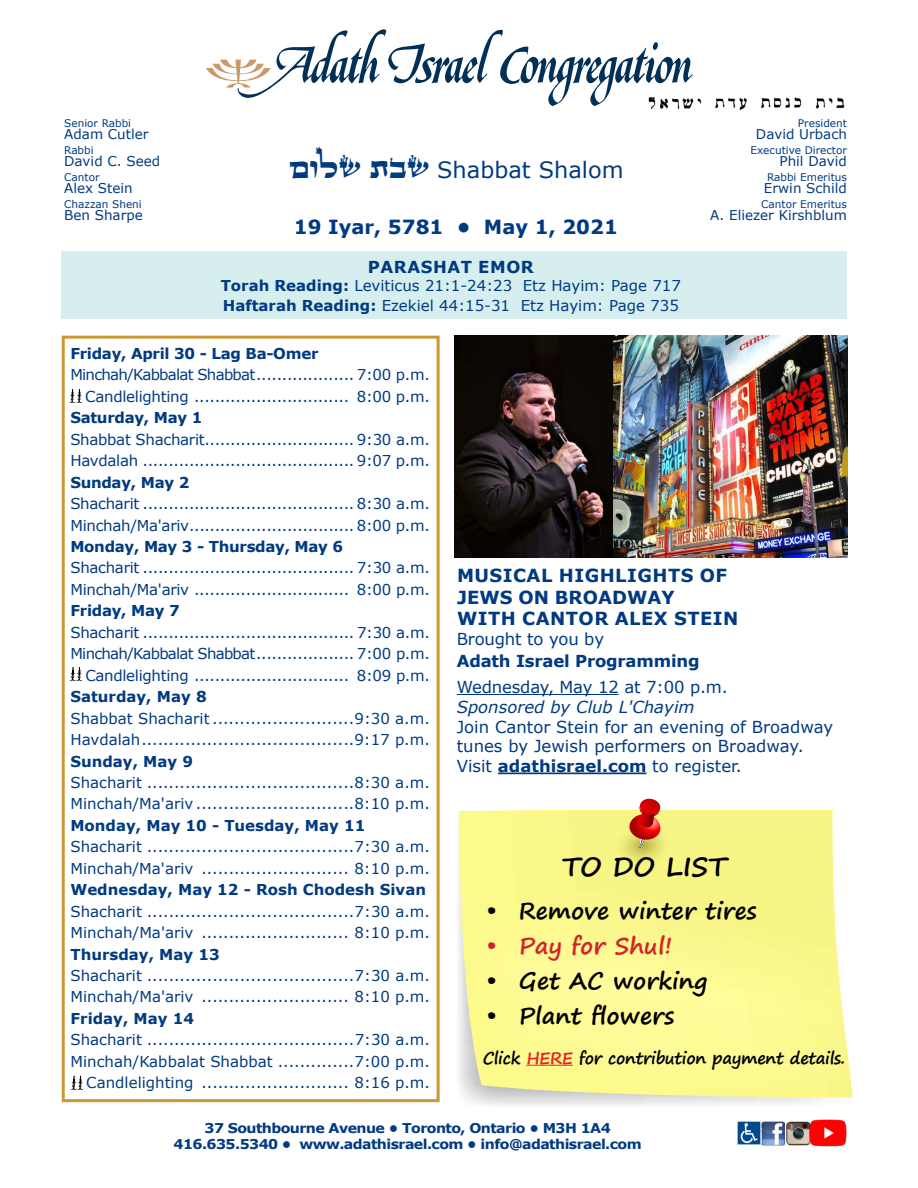
<style>
.page{position:relative;width:918px;height:1188px;background:#fff}
.page>*{position:absolute;margin:0;border:0;box-sizing:border-box;transform-origin:0 0}
.t1{font:39px "Rmz Sofer";color:#013a81}
.t2{font:700 26.4px "Segoe Print";color:#000}
.t3{font:700 22.8px "Segoe Print";color:#000}
.t4{font:700 22.8px "Segoe Print";color:#d2232a}
.t5{font:22.5px "Verdana";color:#013a81}
.t6{font:700 19.5px "Verdana";color:#013a81}
.t7{font:700 18px/21.6px "Verdana";letter-spacing:.025em;color:#013a81}
.t8{font:16.5px/19.8px "Verdana";color:#013a81}
.t9{font:700 16.5px "Segoe Print";letter-spacing:-.02em;color:#000}
.t10{font:italic 16.5px "Verdana";color:#013a81}
.t11{font:700 16.5px "Verdana";letter-spacing:-.01em;color:#013a81}
.t12{font:700 16.5px "Verdana";letter-spacing:.035em;color:#013a81}
.t13{font:15px/21.5px "Verdana";color:#013a81}
.t14{font:15px/21.5px "Verdana";letter-spacing:-.02em;color:#013a81}
.t15{font:700 15px "Verdana";color:#013a81}
.t16{font:15px/21.5px "Verdana";letter-spacing:-.05em;color:#013a81}
.t17{font:700 15px "Verdana";letter-spacing:-.02em;color:#013a81}
.t18{font:700 13.5px/16.2px "Verdana";letter-spacing:-.04em;color:#013a81;text-align:center;scale:1.05 1}
.t19{font:13.5px "Verdana";color:#013a81}
.t20{font:10.5px "Verdana";color:#013a81}
.s1{font-weight:700}
.s2{color:#ed1d24}
</style>
<div class="page">
<img style="left:815px;top:97px;width:30px;height:12px">
<svg style="left:206px;top:29px;width:487px;height:77px"></svg>
<img style="left:634px;top:93px;width:168px;height:18px">
<img style="left:737px;top:1120px;width:110px;height:26px">
<div style="left:61px;top:251px;width:786px;height:67px;background:#d6eeee"></div>
<img style="left:69px;top:389px;width:14px;height:14px">
<div style="left:62px;top:336px;width:378px;height:766px;border:3px solid #cb9831"></div>
<img style="left:69px;top:667px;width:14px;height:14px">
<img style="left:70px;top:1076px;width:14px;height:14px">
<svg style="left:458px;top:811px;width:363px;height:294px"></svg>
<svg style="left:459px;top:810px;width:394px;height:288px;background:#faf794"></svg>
<svg style="left:611px;top:799px;width:62px;height:70px;background:#e8bf75"></svg>
<hr style="left:526px;top:1065px;width:47px;height:1px;background:#ed1d24">
<hr style="left:457px;top:694px;width:162px;height:1px;background:#013a81">
<hr style="left:498px;top:773px;width:149px;height:1px;background:#013a81">
<img style="left:613px;top:336px;width:234px;height:221px">
<img style="left:455px;top:336px;width:158px;height:221px">
<p class="t20" style="left:64px;top:116px;width:68px">Senior Rabbi</p>
<p class="t19" style="left:64px;top:124px;width:86px">Adam Cutler</p>
<p class="t20" style="left:64px;top:143px;width:31px">Rabbi</p>
<p class="t19" style="left:64px;top:152px;width:98px">David C. Seed</p>
<p class="t20" style="left:64px;top:170px;width:37px">Cantor</p>
<p class="t19" style="left:64px;top:179px;width:70px">Alex Stein</p>
<p class="t20" style="left:64px;top:197px;width:79px">Chazzan Sheni</p>
<p class="t19" style="left:64px;top:206px;width:80px">Ben Sharpe</p>
<h1 class="t1" style="left:289px;top:147px;width:142px">שבתשל ו ם</h1>
<h3 class="t5" style="left:437px;top:154px;width:188px">Shabbat Shalom</h3>
<h3 class="t6" style="left:294px;top:214px;width:326px">19 Iyar, 5781 • May 1, 2021</h3>
<p class="t12" style="left:368px;top:255px;width:168px">PARASHAT EMOR</p>
<p class="t13" style="left:221px;top:275px;width:462px;line-height:19.8px"><span class="s1">Torah Reading:</span> Leviticus 21:1-24:23 Etz Hayim: Page 717<br><span class="s1">Haftarah Reading:</span> Ezekiel 44:15-31 Etz Hayim: Page 735</p>
<p class="t17" style="left:70px;top:343px;width:250px">Friday, April 30 - Lag Ba-Omer</p>
<p class="t16" style="left:70px;top:364px;width:187px">Minchah/Kabbalat Shabbat</p>
<p class="t13" style="left:357px;top:364px;width:75px">7:00 p.m.</p>
<p class="t14" style="left:85px;top:386px;width:105px">Candlelighting</p>
<p class="t13" style="left:357px;top:386px;width:75px">8:00 p.m.</p>
<p class="t17" style="left:70px;top:407px;width:134px">Saturday, May 1</p>
<p class="t14" style="left:70px;top:428px;width:136px">Shabbat Shacharit</p>
<p class="t14" style="left:70px;top:428px;width:361px;text-align:right">9:30 a.m.<br>Havdalah ......................................... 9:07 p.m.</p>
<p class="t17" style="left:70px;top:472px;width:121px">Sunday, May 2</p>
<p class="t14" style="left:70px;top:493px;width:361px">Shacharit ......................................... 8:30 a.m.<br>Minchah/Ma'ariv</p>
<p class="t13" style="left:357px;top:514px;width:75px">8:00 p.m.</p>
<p class="t20" style="left:798px;top:116px;width:51px">President</p>
<p class="t19" style="left:756px;top:124px;width:93px">David Urbach</p>
<p class="t20" style="left:751px;top:143px;width:98px">Executive Director</p>
<p class="t19" style="left:780px;top:152px;width:69px">Phil David</p>
<p class="t20" style="left:767px;top:170px;width:81px">Rabbi Emeritus</p>
<p class="t19" style="left:764px;top:179px;width:84px">Erwin Schild</p>
<p class="t20" style="left:761px;top:197px;width:87px">Cantor Emeritus</p>
<p class="t19" style="left:710px;top:206px;width:138px">A. Eliezer Kirshblum</p>
<p class="t17" style="left:70px;top:536px;width:274px">Monday, May 3 - Thursday, May 6</p>
<p class="t14" style="left:70px;top:557px;width:361px">Shacharit ......................................... 7:30 a.m.<br>Minchah/Ma'ariv</p>
<p class="t13" style="left:357px;top:579px;width:75px">8:00 p.m.</p>
<p class="t17" style="left:70px;top:600px;width:111px">Friday, May 7</p>
<p class="t16" style="left:70px;top:622px;width:361px">Shacharit ......................................... 7:30 a.m.<br>Minchah/Kabbalat Shabbat</p>
<p class="t13" style="left:357px;top:643px;width:75px">7:00 p.m.</p>
<p class="t14" style="left:85px;top:664px;width:105px">Candlelighting</p>
<p class="t13" style="left:357px;top:664px;width:75px">8:09 p.m.</p>
<p class="t15" style="left:70px;top:686px;width:138px">Saturday, May 8</p>
<p class="t13" style="left:70px;top:707px;width:361px">Shabbat Shacharit ..........................9:30 a.m.<br>Havdalah.......................................9:17 p.m.</p>
<p class="t15" style="left:70px;top:750px;width:124px">Sunday, May 9</p>
<p class="t13" style="left:70px;top:772px;width:361px">Shacharit ......................................8:30 a.m.<br>Minchah/Ma'ariv .............................8:10 p.m.</p>
<p class="t15" style="left:70px;top:815px;width:296px">Monday, May 10 - Tuesday, May 11</p>
<p class="t13" style="left:70px;top:836px;width:361px">Shacharit ......................................7:30 a.m.<br>Minchah/Ma'ariv ........................... 8:10 p.m.</p>
<p class="t15" style="left:70px;top:879px;width:357px">Wednesday, May 12 - Rosh Chodesh Sivan</p>
<p class="t13" style="left:70px;top:900px;width:361px">Shacharit ......................................7:30 a.m.<br>Minchah/Ma'ariv ........................... 8:10 p.m.</p>
<p class="t15" style="left:70px;top:944px;width:151px">Thursday, May 13</p>
<p class="t13" style="left:70px;top:965px;width:361px">Shacharit ......................................7:30 a.m.<br>Minchah/Ma'ariv ........................... 8:10 p.m.</p>
<p class="t15" style="left:70px;top:1008px;width:125px">Friday, May 14</p>
<p class="t13" style="left:70px;top:1029px;width:361px">Shacharit ......................................7:30 a.m.<br>Minchah/Kabbalat Shabbat</p>
<p class="t13" style="left:86px;top:1051px;width:345px;text-align:right">7:00 p.m.<br>Candlelighting ........................... 8:16 p.m.</p>
<p class="t7" style="left:457px;top:564px;width:283px">MUSICAL HIGHLIGHTS OF<br>JEWS ON BROADWAY<br>WITH CANTOR ALEX STEIN</p>
<p class="t8" style="left:457px;top:629px;width:149px">Brought to you by</p>
<p class="t11" style="left:457px;top:649px;width:244px">Adath Israel Programming</p>
<p class="t8" style="left:457px;top:677px;width:273px">Wednesday, May 12 at 7:00 p.m.</p>
<p class="t10" style="left:457px;top:696px;width:239px">Sponsored by Club L'Chayim</p>
<p class="t8" style="left:457px;top:717px;width:378px">Join Cantor Stein for an evening of Broadway tunes by Jewish performers on Broadway.<br>Visit <span class="s1">adathisrael.com</span> to register.</p>
<h2 class="t2" style="left:562px;top:842px;width:166px">TO DO LIST</h2>
<h3 class="t3" style="left:487px;top:890px;width:271px">• Remove winter tires</h3>
<h3 class="t4" style="left:487px;top:925px;width:187px">• Pay for Shul!</h3>
<h3 class="t3" style="left:487px;top:960px;width:222px">• Get AC working</h3>
<h3 class="t3" style="left:487px;top:995px;width:189px">• Plant flowers</h3>
<p class="t9" style="left:483px;top:1043px;width:364px">Click <span class="s2">HERE</span> for contribution payment details.</p>
<p class="t18" style="left:174px;top:1120px;width:447px">37 Southbourne Avenue • Toronto, Ontario • M3H 1A4<br>416.635.5340 • www.adathisrael.com • info@adathisrael.com</p>
</div>
